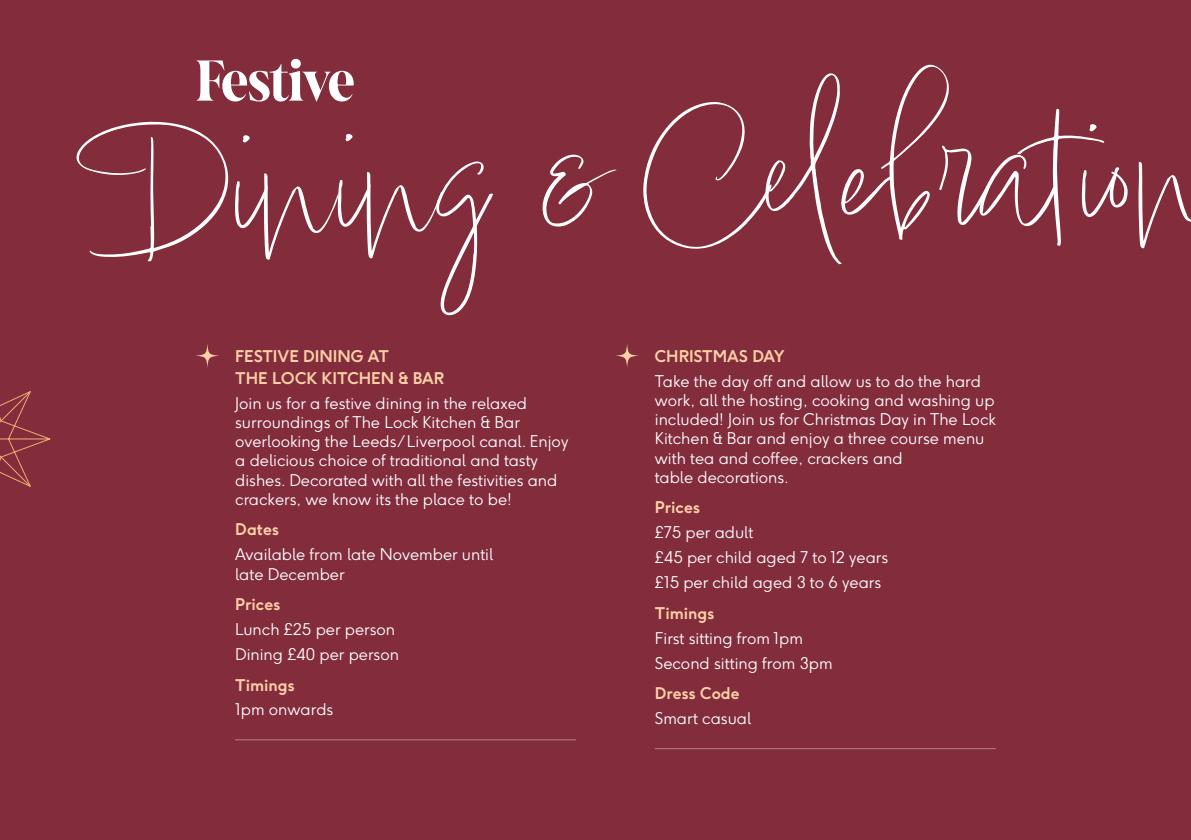
<style>
.page{position:relative;width:1191px;height:840px;background:#fff}
.page>*{position:absolute;margin:0;border:0;box-sizing:border-box;transform-origin:0 0}
.t1{font:182.6px "Lindsey Signature";color:#fff}
.t2{font:300 60.8px "Marlide Display";letter-spacing:-.02em;color:#fff}
.t3{font:300 16px/19.2px "F37 Ginger";color:#fff}
.t4{font:700 16px/22px "F37 Ginger";color:#fdd0a6}
</style>
<div class="page">
<div style="left:0;top:0;width:1191px;height:839px;background:#822c3c"></div>
<hr style="left:655px;top:747px;width:340px;height:1px;background:#af868d">
<svg style="left:615px;top:343px;width:24px;height:24px"></svg>
<hr style="left:235px;top:739px;width:341px;height:1px;background:#af868d">
<svg style="left:195px;top:343px;width:25px;height:24px"></svg>
<svg style="left:0;top:391px;width:51px;height:96px"></svg>
<p class="t2" style="left:195px;top:36px;width:160px">Festive</p>
<p class="t1" style="left:127px;top:73px;width:1082px;rotate:-1deg">Dining &amp; Celebration</p>
<p class="t4" style="left:235px;top:346px;width:211px">FESTIVE DINING AT<br>THE LOCK KITCHEN &amp; BAR</p>
<p class="t3" style="left:235px;top:394px;width:334px">Join us for a festive dining in the relaxed surroundings of The Lock Kitchen &amp; Bar overlooking the Leeds/ Liverpool canal. Enjoy a delicious choice of traditional and tasty dishes. Decorated with all the festivities and crackers, we know its the place to be!</p>
<p class="t4" style="left:235px;top:520px;width:46px">Dates</p>
<p class="t3" style="left:235px;top:546px;width:259px">Available from late November until late December</p>
<p class="t4" style="left:235px;top:594px;width:47px">Prices</p>
<p class="t3" style="left:235px;top:620px;width:161px">Lunch £25 per person</p>
<p class="t3" style="left:235px;top:645px;width:165px">Dining £40 per person</p>
<p class="t4" style="left:235px;top:674px;width:61px">Timings</p>
<p class="t3" style="left:235px;top:701px;width:100px">1pm onwards</p>
<p class="t4" style="left:655px;top:346px;width:131px">CHRISTMAS DAY</p>
<p class="t3" style="left:655px;top:372px;width:342px">Take the day off and allow us to do the hard work, all the hosting, cooking and washing up included! Join us for Christmas Day in The Lock Kitchen &amp; Bar and enjoy a three course menu with tea and coffee, crackers and<br>table decorations.</p>
<p class="t4" style="left:655px;top:498px;width:47px">Prices</p>
<p class="t3" style="left:655px;top:524px;width:100px">£75 per adult</p>
<p class="t3" style="left:655px;top:549px;width:235px">£45 per child aged 7 to 12 years</p>
<p class="t3" style="left:655px;top:574px;width:228px">£15 per child aged 3 to 6 years</p>
<p class="t4" style="left:655px;top:603px;width:61px">Timings</p>
<p class="t3" style="left:655px;top:629px;width:149px">First sitting from 1pm</p>
<p class="t3" style="left:655px;top:654px;width:179px">Second sitting from 3pm</p>
<p class="t4" style="left:655px;top:683px;width:86px">Dress Code</p>
<p class="t3" style="left:655px;top:709px;width:98px">Smart casual</p>
</div>
